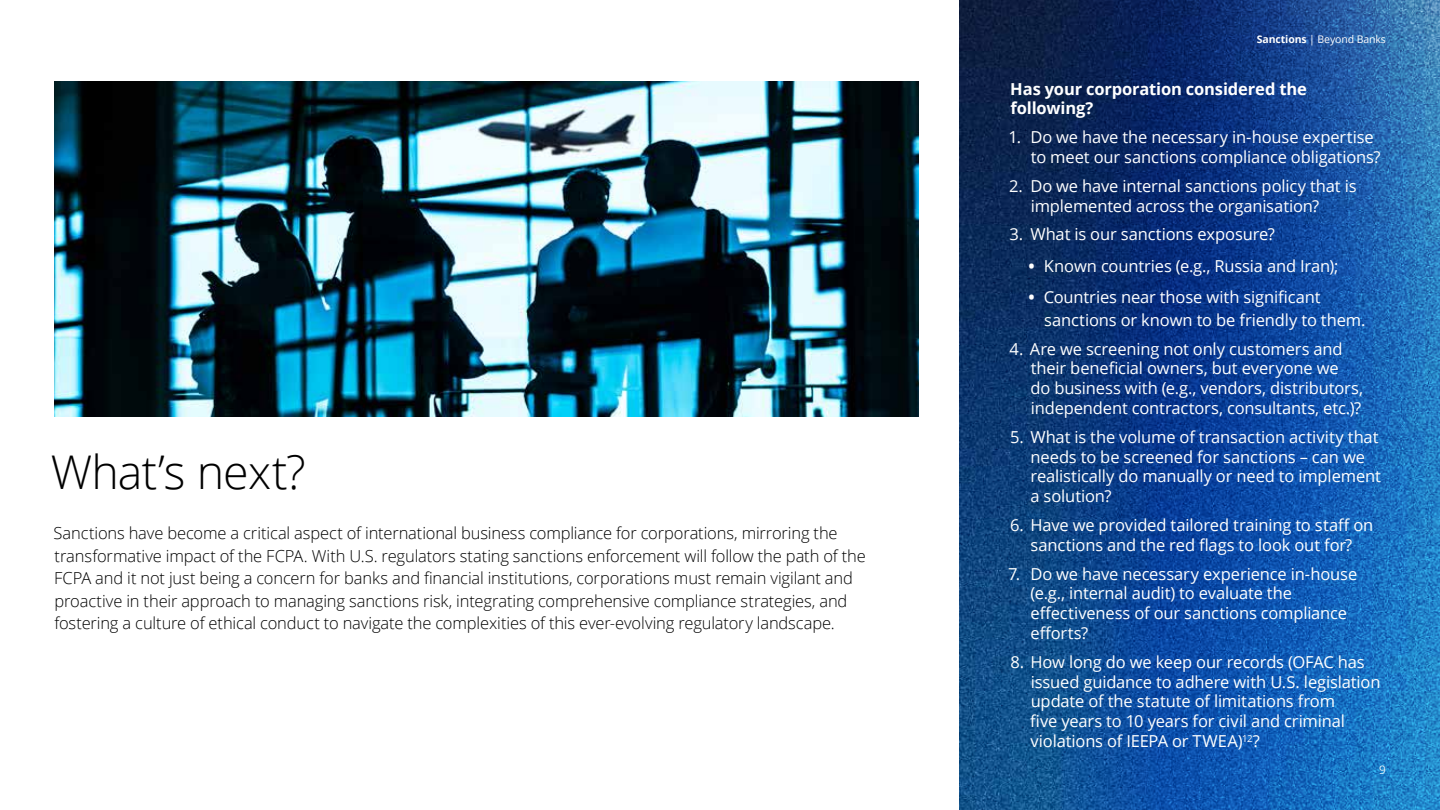
<style>
.page{position:relative;width:1440px;height:810px;background:#fff}
.page>*{position:absolute;margin:0;border:0;box-sizing:border-box;transform-origin:0 0}
.t1{font:300 46.5px "Open Sans";letter-spacing:-.015em;color:#000}
.t2{font:16.5px/19.8px "Open Sans";letter-spacing:-.01em;color:#fff}
.t3{font:300 16.5px/22.5px "Open Sans";letter-spacing:-.01em;color:#000}
.t4{font:700 16.5px/19.8px "Open Sans";letter-spacing:-.01em;color:#fff}
.t5{font:300 13.5px "Calibri";color:#fff}
.t6{font:10.5px "Open Sans";letter-spacing:-.01em;color:#fff}
.s1{font-weight:700}
</style>
<div class="page">
<img style="left:960px;top:0;width:60px;height:810px">
<svg style="left:1020px;top:0;width:420px;height:810px;background:#104b97"></svg>
<img style="left:54px;top:81px;width:864px;height:335px">
<h1 class="t1" style="left:51px;top:440px;width:256px">What’s next?</h1>
<p class="t3" style="left:53px;top:522px;width:814px">Sanctions have become a critical aspect of international business compliance for corporations, mirroring the transformative impact of the FCPA. With U.S. regulators stating sanctions enforcement will follow the path of the FCPA and it not just being a concern for banks and financial institutions, corporations must remain vigilant and proactive in their approach to managing sanctions risk, integrating comprehensive compliance strategies, and fostering a culture of ethical conduct to navigate the complexities of this ever-evolving regulatory landscape.</p>
<p class="t6" style="left:1256px;top:32px;width:131px"><span class="s1">Sanctions</span> | Beyond Banks</p>
<p class="t4" style="left:1010px;top:78px;width:298px">Has your corporation considered the following?</p>
<p class="t2" style="left:1030px;top:127px;width:351px;text-indent:-22px">1. Do we have the necessary in-house expertise to meet our sanctions compliance obligations?</p>
<p class="t2" style="left:1030px;top:175px;width:327px;text-indent:-21px">2. Do we have internal sanctions policy that is implemented across the organisation?</p>
<p class="t2" style="left:1009px;top:224px;width:267px">3. What is our sanctions exposure?</p>
<p class="t2" style="left:1028px;top:255px;width:312px"><span class="s1">•</span> Known countries (e.g., Russia and Iran);</p>
<p class="t2" style="left:1044px;top:286px;width:323px;line-height:22.5px;text-indent:-16px"><span class="s1">•</span> Countries near those with significant sanctions or known to be friendly to them.</p>
<p class="t2" style="left:1030px;top:338px;width:334px;text-indent:-21px">4. Are we screening not only customers and their beneficial owners, but everyone we<br>do business with (e.g., vendors, distributors, independent contractors, consultants, etc.)?</p>
<p class="t2" style="left:1030px;top:426px;width:352px;text-indent:-20px">5. What is the volume of transaction activity that needs to be screened for sanctions – can we realistically do manually or need to implement a solution?</p>
<p class="t2" style="left:1010px;top:515px;width:364px;text-align:center">6. Have we provided tailored training to staff on sanctions and the red flags to look out for?</p>
<p class="t2" style="left:1030px;top:563px;width:328px;text-indent:-22px">7. Do we have necessary experience in-house (e.g., internal audit) to evaluate the effectiveness of our sanctions compliance efforts?</p>
<p class="t2" style="left:1030px;top:651px;width:352px;text-indent:-20px">8. How long do we keep our records (OFAC has issued guidance to adhere with U.S. legislation update of the statute of limitations from<br>five years to 10 years for civil and criminal violations of IEEPA or TWEA)<sup>12</sup>?</p>
<p class="t5" style="left:1379px;top:761px;width:8px">9</p>
</div>
